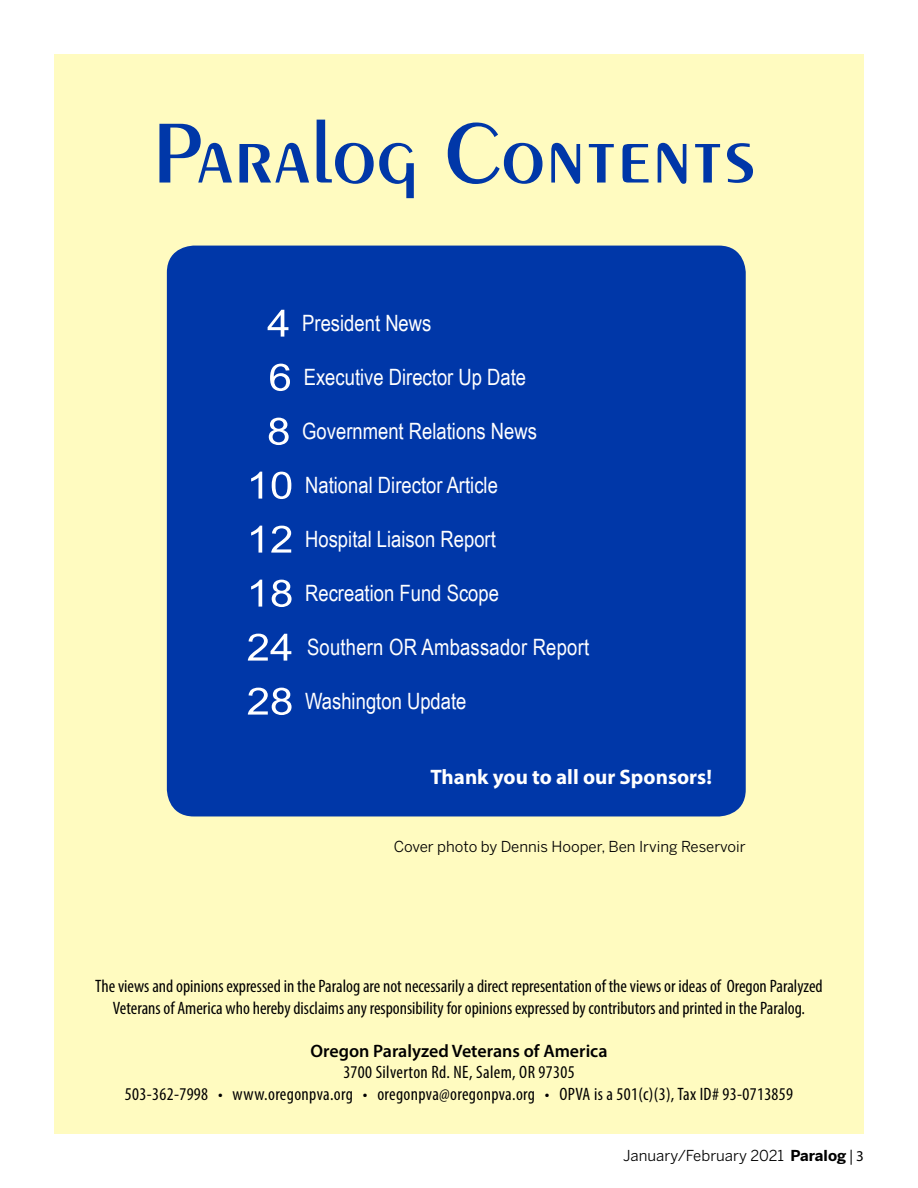
<style>
.page{position:relative;width:918px;height:1188px;background:#fff}
.page>*{position:absolute;margin:0;border:0;box-sizing:border-box;transform-origin:0 0}
.t1{font:600 90px "Exotic 350 BT";color:#0037a8}
.t2{font:22.5px "Arial Narrow";color:#fff}
.t3{font:700 21px "Myriad Pro";color:#fff}
.t4{font:condensed 18px/21.6px "Myriad Pro";color:#000;text-align:center}
.t5{font:condensed 18px/21.6px "Myriad Pro";letter-spacing:.02em;color:#000;text-align:center}
.t6{font:600 18px "Myriad Pro";color:#000}
.t7{font:15px "Benton Sans";color:#000}
.s1{font-size:37.5px}
.s2{font-weight:700}
.s3{font-family:"Myriad Pro"}
</style>
<div class="page">
<div style="left:54px;top:54px;width:810px;height:1080px;background:#fffbc0"></div>
<div style="left:167px;top:246px;width:579px;height:570px;background:#0037a8;border-radius:27px"></div>
<h1 class="t1" style="left:152px;top:98px;width:606px">Paralog Contents</h1>
<p class="t2" style="left:267px;top:306px;width:166px"><span class="s1">4</span> President News</p>
<p class="t2" style="left:269px;top:360px;width:259px"><span class="s1">6</span> Executive Director Up Date</p>
<p class="t2" style="left:267px;top:414px;width:271px"><span class="s1">8</span> Government Relations News</p>
<p class="t2" style="left:247px;top:468px;width:253px"><span class="s1">10</span> National Director Article</p>
<p class="t2" style="left:247px;top:522px;width:251px"><span class="s1">12</span> Hospital Liaison Report</p>
<p class="t2" style="left:247px;top:576px;width:254px"><span class="s1">18</span> Recreation Fund Scope</p>
<p class="t2" style="left:247px;top:630px;width:344px"><span class="s1">24</span> Southern OR Ambassador Report</p>
<p class="t2" style="left:247px;top:684px;width:221px"><span class="s1">28</span> Washington Update</p>
<p class="t3" style="left:430px;top:763px;width:283px">Thank you to all our Sponsors!</p>
<p class="t7" style="left:394px;top:838px;width:353px">Cover photo by Dennis Hooper, Ben Irving Reservoir</p>
<p class="t4" style="left:95px;top:975px;width:729px">The views and opinions expressed in the Paralog are not necessarily a direct representation of the views or ideas of Oregon Paralyzed<br>Veterans of America who hereby disclaims any responsibility for opinions expressed by contributors and printed in the Paralog.</p>
<p class="t6" style="left:311px;top:1039px;width:298px">Oregon Paralyzed Veterans of America</p>
<p class="t5" style="left:125px;top:1061px;width:670px">3700 Silverton Rd. NE, Salem, OR 97305<br>503-362-7998 • www.oregonpva.org • oregonpva@oregonpva.org • OPVA is a 501(c)(3), Tax ID# 93-0713859</p>
<p class="t7" style="left:623px;top:1147px;width:242px">January/February 2021 <span class="s2">Paralog</span> <span class="s3">| 3</span></p>
</div>
